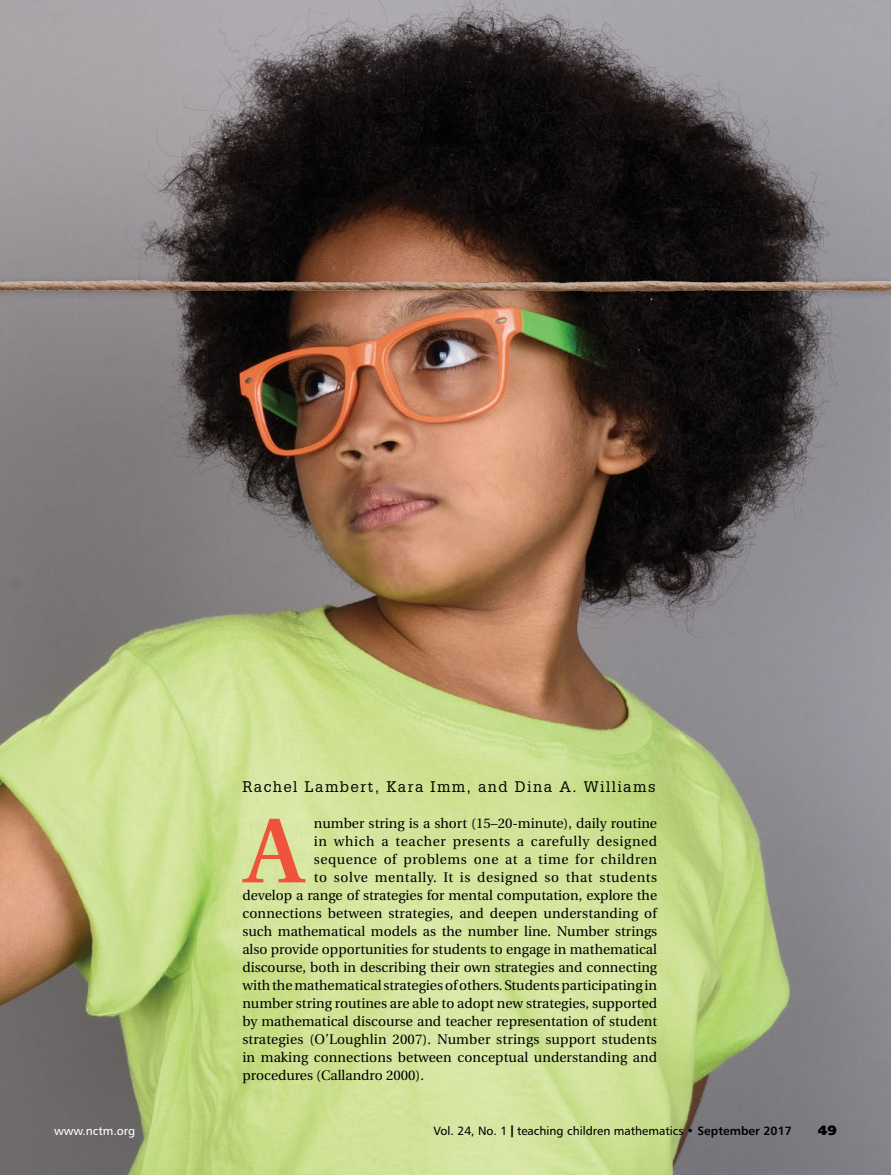
<style>
.page{position:relative;width:891px;height:1175px;background:#fff}
.page>*{position:absolute;margin:0;border:0;box-sizing:border-box;transform-origin:0 0}
.Body_no_indent{font:600 91.95px "Utopia";color:#f0533c}
.Feat_byline{font:15px "Glypha";letter-spacing:.1em;color:#000}
.Body_no_indent-2{font:13.8px "Utopia";color:#000}
.Body_no_indent-3{font:13.8px "Utopia";letter-spacing:.04em;color:#000}
.t1{font:13.5px "Humanist 777 BT Extra Black B";color:#000}
.t2{font:12px "Humanist 777 BT Roman B";color:#000}
.t3{font:12px "Humanist 777 BT Roman B";color:#fff}
.s1{font-family:"Interstate";font-weight:700}
.s2{font-family:"Humanist 777 BT Bold B"}
</style>
<div class="page">
<img style="left:0;top:0;width:891px;height:1174px">
<img style="left:0;top:256px;width:891px;height:72px">
<p class="Feat_byline" style="left:242px;top:778px;width:415px">Rachel Lambert, Kara Imm, and Dina A. Williams</p>
<p class="Body_no_indent" style="left:245px;top:799px;width:60px">A</p>
<p class="Body_no_indent-2" style="left:314px;top:816px;width:345px">number string is a short (15–20-minute), daily routine</p>
<p class="Body_no_indent-3" style="left:314px;top:834px;width:345px">in which a teacher presents a carefully designed</p>
<p class="Body_no_indent-3" style="left:314px;top:852px;width:345px">sequence of problems one at a time for children</p>
<p class="Body_no_indent-3" style="left:314px;top:870px;width:345px">to solve mentally. It is designed so that students</p>
<p class="Body_no_indent-2" style="left:242px;top:888px;width:416px">develop a range of strategies for mental computation, explore the</p>
<p class="Body_no_indent-2" style="left:242px;top:906px;width:416px">connections between strategies, and deepen understanding of</p>
<p class="Body_no_indent-2" style="left:242px;top:924px;width:416px">such mathematical models as the number line. Number strings</p>
<p class="Body_no_indent-2" style="left:242px;top:942px;width:416px">also provide opportunities for students to engage in mathematical</p>
<p class="Body_no_indent-2" style="left:242px;top:960px;width:416px">discourse, both in describing their own strategies and connecting</p>
<p class="Body_no_indent-2" style="left:242px;top:978px;width:416px">with the mathematical strategies of others. Students participating in</p>
<p class="Body_no_indent-2" style="left:242px;top:996px;width:416px">number string routines are able to adopt new strategies, supported</p>
<p class="Body_no_indent-2" style="left:242px;top:1014px;width:416px">by mathematical discourse and teacher representation of student</p>
<p class="Body_no_indent-2" style="left:242px;top:1032px;width:416px">strategies (O’Loughlin 2007). Number strings support students</p>
<p class="Body_no_indent-2" style="left:242px;top:1050px;width:416px">in making connections between conceptual understanding and</p>
<p class="Body_no_indent-2" style="left:242px;top:1068px;width:183px">procedures (Callandro 2000).</p>
<p class="t3" style="left:54px;top:1123px;width:83px">www.nctm.org</p>
<p class="t2" style="left:433px;top:1123px;width:360px">Vol. 24, No. 1 <span class="s1">|</span> teaching children mathematics • <span class="s2">September 2017</span></p>
<p class="t1" style="left:818px;top:1121px;width:21px">49</p>
</div>
